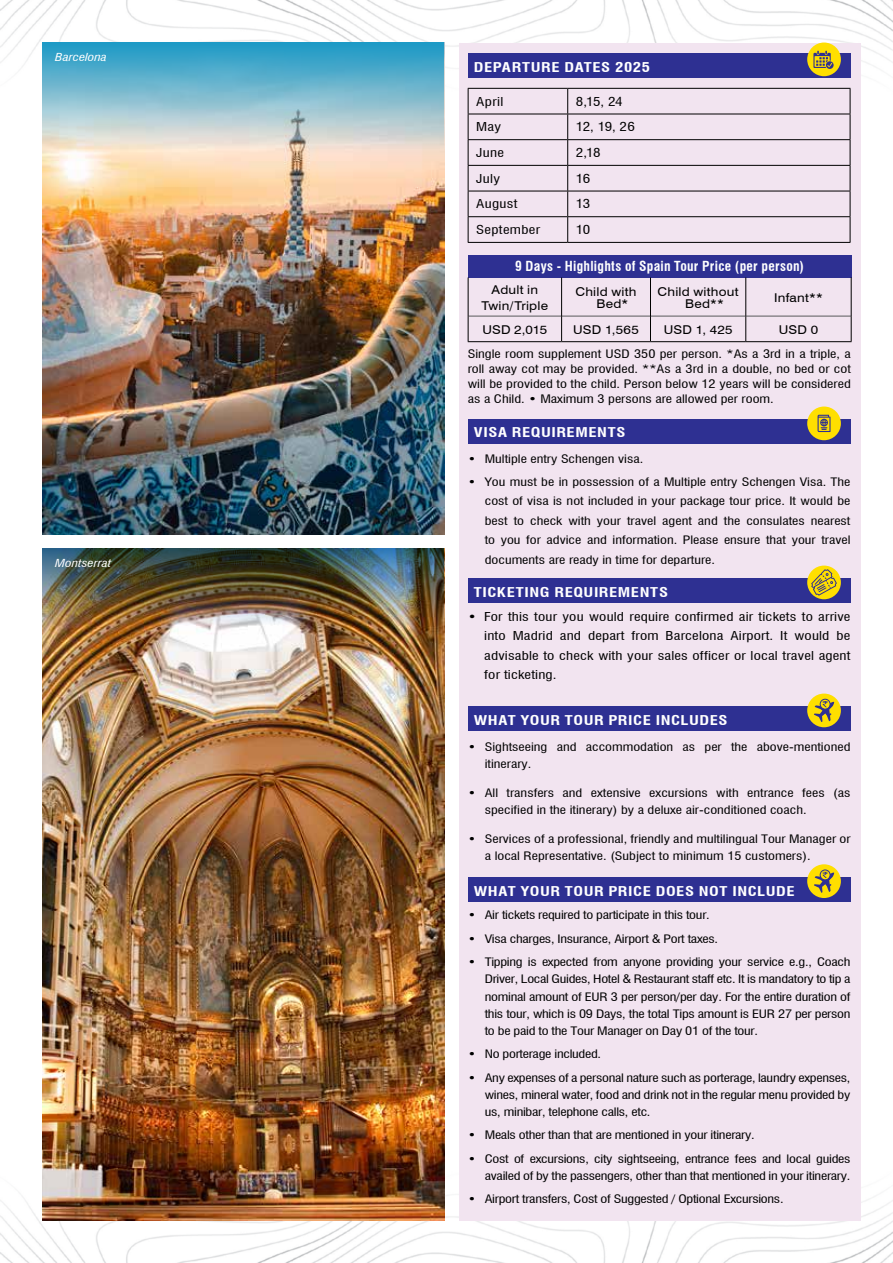
<style>
.page{position:relative;width:893px;height:1263px;background:#fff}
.page>*{position:absolute;margin:0;border:0;box-sizing:border-box;transform-origin:0 0}
.t1{font:700 condensed 13.5px "Swiss 721 BT";letter-spacing:.02em;color:#fff}
.t2{font:700 condensed 13.2px "Swiss 721 BT";letter-spacing:.035em;color:#fff;scale:1.25 1}
.t3{font:12.15px/12px "Swiss 721 BT";letter-spacing:.015em;color:#000;scale:1.11 1}
.t4{font:condensed 12px/19.5px "Swiss 721 BT";letter-spacing:.01em;color:#000;text-align:justify;scale:1.25 1}
.t5{font:condensed 11.4px/17.1px "Swiss 721 BT";letter-spacing:-.02em;color:#000;text-align:justify;scale:1.25 1}
.t6{font:condensed 11.4px/17.2px "Swiss 721 BT";color:#000;scale:1.25 1}
.t7{font:italic condensed 10.8px "Swiss 721 BT";color:#fff;scale:1.25 1}
</style>
<div class="page">
<img style="left:0;top:1148px;width:893px;height:115px">
<img style="left:0;top:0;width:893px;height:115px">
<img style="left:43px;top:149px;width:401px;height:386px">
<div style="left:43px;top:43px;width:401px;height:106px;background:linear-gradient(to bottom,#1898c8,#f1e1d6)"></div>
<img style="left:43px;top:625px;width:401px;height:595px">
<img style="left:43px;top:549px;width:401px;height:76px">
<div style="left:459px;top:43px;width:402px;height:1177px;background:#f2e4f0"></div>
<div style="left:468px;top:706px;width:382px;height:25px;background:#2e3092"></div>
<div style="left:468px;top:877px;width:382px;height:25px;background:#2e3092"></div>
<div style="left:807px;top:693px;width:34px;height:34px;background:#ffdf00;border-radius:50%"></div>
<div style="left:820px;top:699px;width:10px;height:10px;border:1px solid #2e3092;border-radius:50%"></div>
<svg style="left:814px;top:701px;width:20px;height:21px"></svg>
<div style="left:807px;top:864px;width:34px;height:34px;background:#ffdf00;border-radius:50%"></div>
<div style="left:820px;top:869px;width:10px;height:11px;border:1px solid #2e3092;border-radius:50%"></div>
<svg style="left:814px;top:872px;width:20px;height:21px"></svg>
<div style="left:468px;top:53px;width:382px;height:25px;background:#2e3092"></div>
<hr style="left:468px;top:88px;width:100px;height:1px;background:#000">
<hr style="left:568px;top:88px;width:282px;height:1px;background:#000">
<hr style="left:468px;top:114px;width:100px;height:1px;background:#000">
<hr style="left:568px;top:114px;width:282px;height:1px;background:#000">
<hr style="left:468px;top:139px;width:100px;height:1px;background:#000">
<hr style="left:568px;top:139px;width:282px;height:1px;background:#000">
<hr style="left:468px;top:165px;width:100px;height:1px;background:#000">
<hr style="left:568px;top:165px;width:282px;height:1px;background:#000">
<svg style="left:468px;top:89px;width:1px;height:153px"></svg>
<svg style="left:567px;top:89px;width:1px;height:153px"></svg>
<svg style="left:850px;top:89px;width:1px;height:153px"></svg>
<hr style="left:468px;top:191px;width:100px;height:1px;background:#000">
<hr style="left:468px;top:216px;width:100px;height:1px;background:#000">
<hr style="left:468px;top:242px;width:100px;height:1px;background:#000">
<hr style="left:568px;top:191px;width:282px;height:1px;background:#000">
<hr style="left:568px;top:216px;width:282px;height:1px;background:#000">
<hr style="left:568px;top:242px;width:282px;height:1px;background:#000">
<div style="left:807px;top:43px;width:34px;height:33px;background:#ffdf00;border-radius:50%"></div>
<svg style="left:813px;top:51px;width:21px;height:18px"></svg>
<div style="left:468px;top:255px;width:383px;height:22px;background:#2e3092"></div>
<hr style="left:468px;top:316px;width:93px;height:1px;background:#58595b">
<hr style="left:562px;top:316px;width:88px;height:1px;background:#58595b">
<hr style="left:651px;top:316px;width:94px;height:1px;background:#58595b">
<hr style="left:746px;top:316px;width:105px;height:1px;background:#58595b">
<hr style="left:468px;top:277px;width:1px;height:39px;background:#000">
<hr style="left:561px;top:277px;width:1px;height:39px;background:#000">
<hr style="left:650px;top:277px;width:1px;height:39px;background:#000">
<hr style="left:745px;top:277px;width:1px;height:39px;background:#000">
<hr style="left:851px;top:277px;width:1px;height:39px;background:#000">
<svg style="left:468px;top:316px;width:1px;height:25px"></svg>
<svg style="left:561px;top:316px;width:1px;height:25px"></svg>
<svg style="left:650px;top:316px;width:1px;height:25px"></svg>
<svg style="left:745px;top:316px;width:1px;height:25px"></svg>
<svg style="left:851px;top:316px;width:1px;height:25px"></svg>
<hr style="left:468px;top:341px;width:94px;height:1px;background:#000">
<hr style="left:562px;top:341px;width:88px;height:1px;background:#000">
<hr style="left:650px;top:341px;width:96px;height:1px;background:#000">
<hr style="left:746px;top:341px;width:105px;height:1px;background:#000">
<div style="left:468px;top:419px;width:382px;height:24px;background:#2e3092"></div>
<div style="left:468px;top:578px;width:382px;height:25px;background:#2e3092"></div>
<div style="left:807px;top:406px;width:34px;height:34px;background:#ffdf00;border-radius:50%"></div>
<svg style="left:817px;top:415px;width:13px;height:17px"></svg>
<div style="left:807px;top:566px;width:34px;height:33px;background:#ffdf00;border-radius:50%"></div>
<svg style="left:811px;top:569px;width:26px;height:27px"></svg>
<p class="t7" style="left:55px;top:51px;width:43px">Barcelona</p>
<p class="t7" style="left:55px;top:557px;width:46px">Montserrat</p>
<p class="t2" style="left:474px;top:59px;width:143px">DEPARTURE DATES 2025</p>
<p class="t4" style="left:476px;top:92px;width:23px">April</p>
<p class="t4" style="left:576px;top:92px;width:39px">8,15, 24</p>
<p class="t4" style="left:476px;top:117px;width:21px">May</p>
<p class="t4" style="left:576px;top:117px;width:49px">12, 19, 26</p>
<p class="t4" style="left:476px;top:143px;width:24px">June</p>
<p class="t4" style="left:576px;top:143px;width:21px">2,18</p>
<p class="t4" style="left:476px;top:169px;width:21px">July</p>
<p class="t4" style="left:576px;top:169px;width:13px">16</p>
<p class="t4" style="left:476px;top:194px;width:35px">August</p>
<p class="t4" style="left:576px;top:194px;width:13px">13</p>
<p class="t4" style="left:476px;top:220px;width:53px">September</p>
<p class="t4" style="left:576px;top:220px;width:13px">10</p>
<p class="t1" style="left:515px;top:258px;width:290px">9 Days - Highlights of Spain Tour Price (per person)</p>
<p class="t3" style="left:482px;top:281px;width:62px;line-height:16.4px;text-align:center">Adult in<br>Twin/Triple</p>
<p class="t3" style="left:597px;top:285px;width:37px;text-indent:-21px">Child with<br>Bed*</p>
<p class="t3" style="left:685px;top:285px;width:50px;text-indent:-28px">Child without<br>Bed**</p>
<p class="t3" style="left:774px;top:291px;width:45px">Infant**</p>
<p class="t3" style="left:482px;top:324px;width:60px">USD 2,015</p>
<p class="t3" style="left:573px;top:324px;width:61px">USD 1,565</p>
<p class="t3" style="left:664px;top:324px;width:63px">USD 1, 425</p>
<p class="t3" style="left:779px;top:324px;width:37px">USD 0</p>
<p class="t5" style="left:468px;top:346px;width:308px;line-height:15px">Single room supplement USD 350 per person. *As a 3rd in a triple, a roll away cot may be provided. **As a 3rd in a double, no bed or cot will be provided to the child. Person below 12 years will be considered as a Child. • Maximum 3 persons are allowed per room.</p>
<p class="t2" style="left:474px;top:425px;width:123px">VISA REQUIREMENTS</p>
<p class="t6" style="left:468px;top:450px;width:142px">• Multiple entry Schengen visa.</p>
<p class="t5" style="left:485px;top:472px;width:294px;line-height:19.5px;text-indent:-17px">• You must be in possession of a Multiple entry Schengen Visa. The cost of visa is not included in your package tour price. It would be best to check with your travel agent and the consulates nearest to you for advice and information. Please ensure that your travel documents are ready in time for departure.</p>
<p class="t2" style="left:474px;top:584px;width:157px">TICKETING REQUIREMENTS</p>
<p class="t4" style="left:484px;top:606px;width:294px;text-indent:-16px">• For this tour you would require confirmed air tickets to arrive into Madrid and depart from Barcelona Airport. It would be advisable to check with your sales officer or local travel agent for ticketing.</p>
<p class="t2" style="left:474px;top:712px;width:205px">WHAT YOUR TOUR PRICE INCLUDES</p>
<p class="t6" style="left:485px;top:738px;width:294px;text-indent:-17px">• Sightseeing and accommodation as per the above-mentioned itinerary.</p>
<p class="t6" style="left:485px;top:784px;width:294px;text-indent:-17px">• All transfers and extensive excursions with entrance fees (as specified in the itinerary) by a deluxe air-conditioned coach.</p>
<p class="t6" style="left:485px;top:830px;width:294px;text-indent:-17px">• Services of a professional, friendly and multilingual Tour Manager or a local Representative. (Subject to minimum 15 customers).</p>
<p class="t2" style="left:474px;top:883px;width:258px">WHAT YOUR TOUR PRICE DOES NOT INCLUDE</p>
<p class="t5" style="left:468px;top:907px;width:195px">• Air tickets required to participate in this tour.</p>
<p class="t5" style="left:468px;top:930px;width:202px">• Visa charges, Insurance, Airport &amp; Port taxes.</p>
<p class="t5" style="left:485px;top:953px;width:294px;text-indent:-17px">• Tipping is expected from anyone providing your service e.g., Coach Driver, Local Guides, Hotel &amp; Restaurant staff etc. It is mandatory to tip a nominal amount of EUR 3 per person/per day. For the entire duration of this tour, which is 09 Days, the total Tips amount is EUR 27 per person to be paid to the Tour Manager on Day 01 of the tour.</p>
<p class="t5" style="left:468px;top:1045px;width:108px">• No porterage included.</p>
<p class="t5" style="left:485px;top:1069px;width:294px;text-indent:-17px">• Any expenses of a personal nature such as porterage, laundry expenses, wines, mineral water, food and drink not in the regular menu provided by us, minibar, telephone calls, etc.</p>
<p class="t5" style="left:468px;top:1127px;width:231px">• Meals other than that are mentioned in your itinerary.</p>
<p class="t5" style="left:468px;top:1150px;width:308px;text-align:right">• Cost of excursions, city sightseeing, entrance fees and local guides availed of by the passengers, other than that mentioned in your itinerary.</p>
<p class="t5" style="left:468px;top:1191px;width:254px">• Airport transfers, Cost of Suggested / Optional Excursions.</p>
</div>
